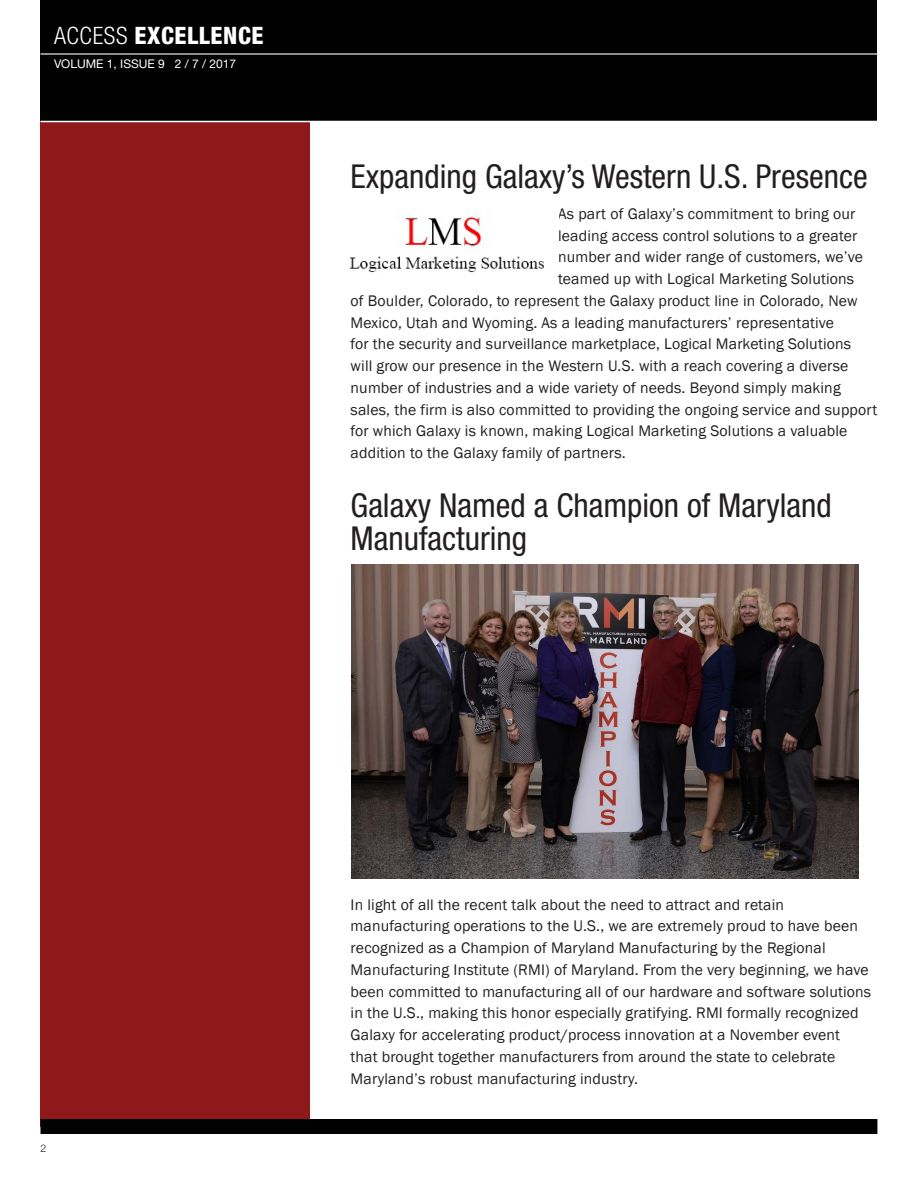
<style>
.page{position:relative;width:918px;height:1188px;background:#fff}
.page>*{position:absolute;margin:0;border:0;box-sizing:border-box;transform-origin:0 0}
.HEADS_Paragraph_Styl{font:condensed 33px/33px "Helvetica Neue";color:#231f20}
.t1{font:800 condensed 24px "Helvetica Neue";letter-spacing:.025em;color:#fff}
.HEADS_Paragraph_Styl-2{font:15.75px/21.8px "Franklin Gothic";letter-spacing:.01em;color:#231f20}
.t2{font:12px "Helvetica Neue";color:#fff}
.t3{font:300 10.5px "Helvetica Neue";color:#231f20}
.s1{font-weight:300}
</style>
<div class="page">
<div style="left:40px;top:108px;width:270px;height:1018px;background:#8f181b"></div>
<div style="left:40px;top:0;width:837px;height:122px;background:#010101"></div>
<hr style="left:40px;top:53px;width:837px;height:2px;background:#bcbdc0">
<hr style="left:40px;top:121px;width:837px;height:1px;background:#fff">
<div style="left:40px;top:1119px;width:837px;height:15px;background:#010101"></div>
<img style="left:351px;top:565px;width:508px;height:314px">
<img style="left:349px;top:213px;width:196px;height:60px">
<h2 class="t1" style="left:54px;top:21px;width:211px"><span class="s1">ACCESS</span> EXCELLENCE</h2>
<p class="t2" style="left:54px;top:57px;width:184px">VOLUME 1, ISSUE 9 2 / 7 / 2017</p>
<p class="HEADS_Paragraph_Styl" style="left:351px;top:160px;width:519px">Expanding Galaxy’s Western U.S. Presence</p>
<p class="HEADS_Paragraph_Styl-2" style="left:558px;top:203px;width:299px">As part of Galaxy’s commitment to bring our</p>
<p class="HEADS_Paragraph_Styl-2" style="left:558px;top:225px;width:301px">leading access control solutions to a greater</p>
<p class="HEADS_Paragraph_Styl-2" style="left:558px;top:246px;width:306px">number and wider range of customers, we’ve</p>
<p class="HEADS_Paragraph_Styl-2" style="left:558px;top:268px;width:298px">teamed up with Logical Marketing Solutions</p>
<p class="HEADS_Paragraph_Styl-2" style="left:351px;top:290px;width:508px">of Boulder, Colorado, to represent the Galaxy product line in Colorado, New</p>
<p class="HEADS_Paragraph_Styl-2" style="left:351px;top:312px;width:485px">Mexico, Utah and Wyoming. As a leading manufacturers’ representative</p>
<p class="HEADS_Paragraph_Styl-2" style="left:351px;top:333px;width:502px">for the security and surveillance marketplace, Logical Marketing Solutions</p>
<p class="HEADS_Paragraph_Styl-2" style="left:351px;top:355px;width:499px">will grow our presence in the Western U.S. with a reach covering a diverse</p>
<p class="HEADS_Paragraph_Styl-2" style="left:351px;top:377px;width:492px">number of industries and a wide variety of needs. Beyond simply making</p>
<p class="HEADS_Paragraph_Styl-2" style="left:351px;top:399px;width:528px">sales, the firm is also committed to providing the ongoing service and support</p>
<p class="HEADS_Paragraph_Styl-2" style="left:351px;top:420px;width:498px">for which Galaxy is known, making Logical Marketing Solutions a valuable</p>
<p class="HEADS_Paragraph_Styl-2" style="left:351px;top:442px;width:277px">addition to the Galaxy family of partners.</p>
<p class="HEADS_Paragraph_Styl" style="left:351px;top:488px;width:483px">Galaxy Named a Champion of Maryland<br>Manufacturing</p>
<p class="t3" style="left:40px;top:1142px;width:7px">2</p>
<p class="HEADS_Paragraph_Styl-2" style="left:351px;top:894px;width:522px">In light of all the recent talk about the need to attract and retain manufacturing operations to the U.S., we are extremely proud to have been recognized as a Champion of Maryland Manufacturing by the Regional Manufacturing Institute (RMI) of Maryland. From the very beginning, we have been committed to manufacturing all of our hardware and software solutions in the U.S., making this honor especially gratifying. RMI formally recognized Galaxy for accelerating product/process innovation at a November event<br>that brought together manufacturers from around the state to celebrate Maryland’s robust manufacturing industry.</p>
</div>
